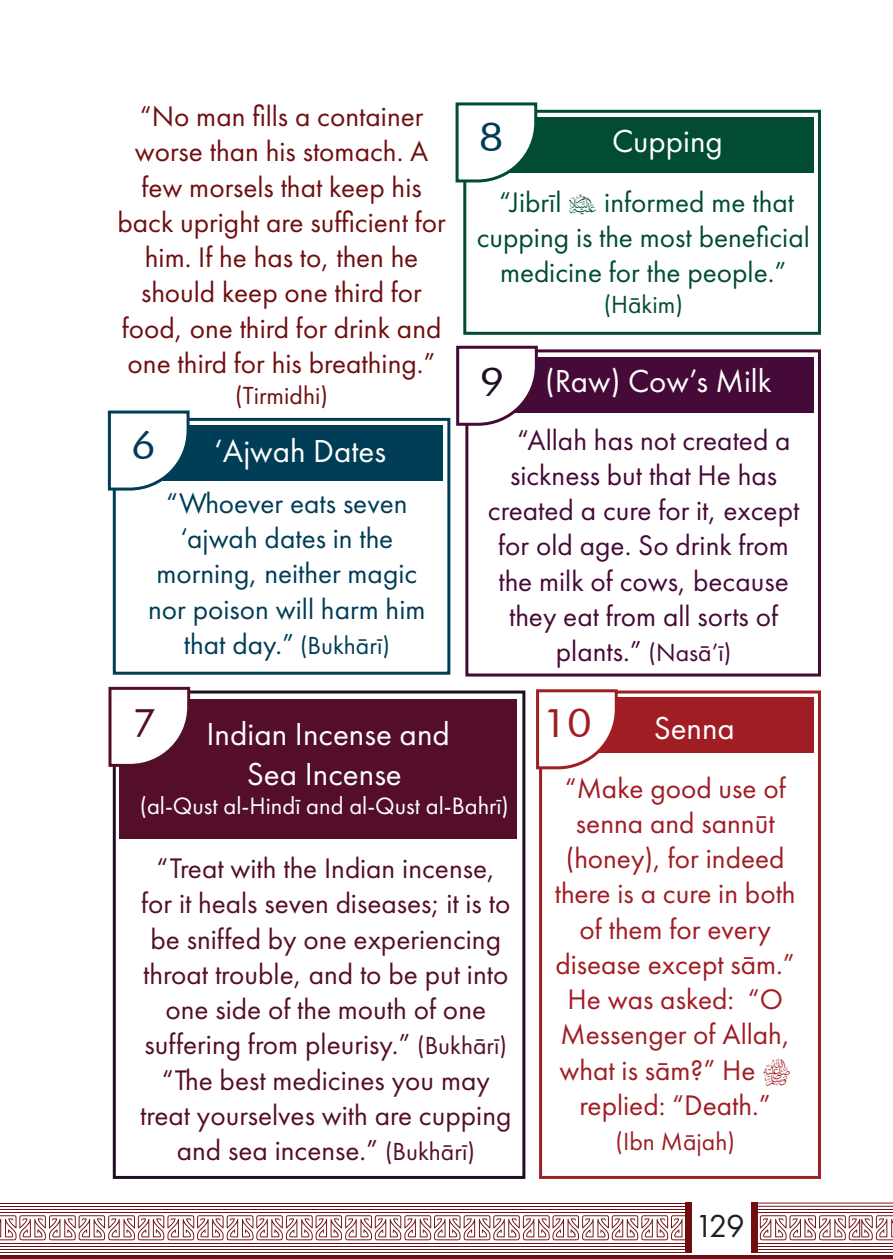
<style>
.page{position:relative;width:893px;height:1259px;background:#fff}
.page>*{position:absolute;margin:0;border:0;box-sizing:border-box;transform-origin:0 0}
.t1{font:39.6px "Futura BT";color:#003d57;scale:1.06 1}
.t2{font:39.6px "Futura BT";color:#a01d24;scale:1.06 1}
.t3{font:39.6px "Futura BT";color:#550e2a;scale:1.06 1}
.t4{font:39.6px "Futura BT";color:#1f0e23;scale:1.06 1}
.t5{font:33px/39.6px "Futura PT";color:#fff;text-align:center}
.t6{font:33px "Futura PT";color:#231f20}
.t7{font:29.4px/35.1px "Futura PT";color:#550e2a;text-align:center}
.t8{font:29.4px/35.1px "Futura PT";color:#700f11;text-align:center}
.t9{font:29.4px "Futura PT";color:#a01d24}
.t10{font:29.4px "Futura PT";color:#460a38}
.t11{font:29.4px/35.1px "Futura PT";color:#003d57;text-align:center}
.t12{font:29.4px/35.1px "Futura PT";color:#024c35;text-align:center}
.t13{font:25.8px "Futura PT";color:#a01d24}
.t14{font:25.8px "Futura PT";color:#700f11}
.t15{font:25.8px "Futura PT";color:#024c35}
.t16{font:24.6px "Futura PT";color:#fff}
.s1{font-size:25.8px}
</style>
<div class="page">
<div style="left:113px;top:418px;width:337px;height:256px;border:3px solid #003d57"></div>
<div style="left:113px;top:690px;width:412px;height:489px;border:3px solid #1f0e23"></div>
<div style="left:120px;top:699px;width:397px;height:140px;background:#550e2a"></div>
<svg style="left:108px;top:686px;width:84px;height:82px"></svg>
<svg style="left:463px;top:109px;width:358px;height:226px"></svg>
<div style="left:126px;top:425px;width:316px;height:55px;background:#003d57"></div>
<svg style="left:107px;top:410px;width:84px;height:82px"></svg>
<svg style="left:455px;top:102px;width:84px;height:82px"></svg>
<div style="left:578px;top:697px;width:236px;height:55px;background:#a01d24"></div>
<div style="left:539px;top:690px;width:282px;height:489px;border:3px solid #a01d24"></div>
<svg style="left:536px;top:689px;width:83px;height:82px"></svg>
<div style="left:465px;top:349px;width:356px;height:327px;border:3px solid #460a38"></div>
<div style="left:467px;top:357px;width:347px;height:55px;background:#460a38"></div>
<svg style="left:456px;top:345px;width:83px;height:82px"></svg>
<hr style="left:0;top:1202px;width:692px;height:1px;background:#700f11">
<hr style="left:0;top:1205px;width:692px;height:1px;background:#700f11">
<hr style="left:0;top:1212px;width:692px;height:1px;background:#700f11">
<hr style="left:0;top:1209px;width:692px;height:1px;background:#700f11">
<svg style="left:0;top:1215px;width:685px;height:25px"></svg>
<hr style="left:0;top:1242px;width:692px;height:1px;background:#700f11">
<hr style="left:0;top:1245px;width:692px;height:1px;background:#700f11">
<hr style="left:0;top:1248px;width:692px;height:1px;background:#700f11">
<svg style="left:0;top:1252px;width:685px;height:1px"></svg>
<div style="left:751px;top:1202px;width:6px;height:51px;background:#700f11"></div>
<hr style="left:690px;top:1202px;width:2px;height:51px;background:#700f11">
<svg style="left:760px;top:1215px;width:133px;height:25px"></svg>
<svg style="left:757px;top:1202px;width:136px;height:4px"></svg>
<hr style="left:757px;top:1212px;width:136px;height:1px;background:#700f11">
<hr style="left:757px;top:1209px;width:136px;height:1px;background:#700f11">
<hr style="left:757px;top:1242px;width:136px;height:1px;background:#700f11">
<hr style="left:757px;top:1245px;width:136px;height:1px;background:#700f11">
<hr style="left:757px;top:1248px;width:136px;height:1px;background:#700f11">
<svg style="left:757px;top:1252px;width:136px;height:1px"></svg>
<div style="left:685px;top:1202px;width:6px;height:51px;background:#700f11"></div>
<hr style="left:0;top:1255px;width:893px;height:4px;background:#700f11">
<p class="t8" style="left:117px;top:99px;width:330px">“No man fills a container worse than his stomach. A few morsels that keep his back upright are sufficient for him. If he has to, then he should keep one third for food, one third for drink and one third for his breathing.”</p>
<p class="t14" style="left:235px;top:380px;width:94px">(Tirmidhi)</p>
<h1 class="t1" style="left:131px;top:420px;width:25px">6</h1>
<p class="t5" style="left:214px;top:431px;width:174px">‘Ajwah Dates</p>
<p class="t11" style="left:148px;top:485px;width:279px">“Whoever eats seven ‘ajwah dates in the morning, neither magic nor poison will harm him that day.” <span class="s1">(Bukhārī)</span></p>
<h1 class="t1" style="left:479px;top:112px;width:25px">8</h1>
<p class="t5" style="left:612px;top:121px;width:112px">Cupping</p>
<p class="t12" style="left:477px;top:184px;width:335px">“Jibrīl ■ informed me that cupping is the most beneficial medicine for the people.”</p>
<p class="t15" style="left:604px;top:289px;width:81px">(Hākim)</p>
<h1 class="t4" style="left:480px;top:357px;width:25px">9</h1>
<p class="t5" style="left:545px;top:361px;width:228px">(Raw) Cow’s Milk</p>
<p class="t10" style="left:517px;top:422px;width:275px">“Allah has not created a</p>
<p class="t10" style="left:510px;top:458px;width:269px">sickness but that He has</p>
<p class="t10" style="left:488px;top:493px;width:313px">created a cure for it, except</p>
<p class="t10" style="left:498px;top:528px;width:292px">for old age. So drink from</p>
<p class="t10" style="left:498px;top:563px;width:292px">the milk of cows, because</p>
<p class="t10" style="left:509px;top:598px;width:270px">they eat from all sorts of</p>
<p class="t10" style="left:556px;top:634px;width:177px">plants.” <span class="s1">(Nasā’ī)</span></p>
<h1 class="t3" style="left:132px;top:698px;width:25px">7</h1>
<p class="t5" style="left:206px;top:714px;width:245px">Indian Incense and<br>Sea Incense</p>
<p class="t16" style="left:140px;top:791px;width:371px">(al-Qust al-Hindī and al-Qust al-Bahrī)</p>
<p class="t7" style="left:140px;top:851px;width:373px">“Treat with the Indian incense, for it heals seven diseases; it is to be sniffed by one experiencing throat trouble, and to be put into one side of the mouth of one suffering from pleurisy.” <span class="s1">(Bukhārī) </span>“The best medicines you may treat yourselves with are cupping and sea incense.” <span class="s1">(Bukhārī)</span></p>
<h1 class="t2" style="left:542px;top:699px;width:48px">10</h1>
<p class="t5" style="left:654px;top:708px;width:83px">Senna</p>
<p class="t9" style="left:565px;top:770px;width:223px">“Make good use of</p>
<p class="t9" style="left:576px;top:806px;width:200px">senna and sannūt</p>
<p class="t9" style="left:566px;top:841px;width:220px">(honey), for indeed</p>
<p class="t9" style="left:555px;top:876px;width:242px">there is a cure in both</p>
<p class="t9" style="left:580px;top:911px;width:193px">of them for every</p>
<p class="t9" style="left:556px;top:946px;width:241px">disease except sām.”</p>
<p class="t9" style="left:567px;top:982px;width:217px">He was asked: “O</p>
<p class="t9" style="left:560px;top:1017px;width:231px">Messenger of Allah,</p>
<p class="t9" style="left:559px;top:1052px;width:198px">what is sām?” He</p>
<p class="t9" style="left:580px;top:1087px;width:193px">replied: “Death.”</p>
<p class="t13" style="left:616px;top:1126px;width:121px">(Ibn Mājah)</p>
<p class="t6" style="left:695px;top:1206px;width:51px">129</p>
</div>
